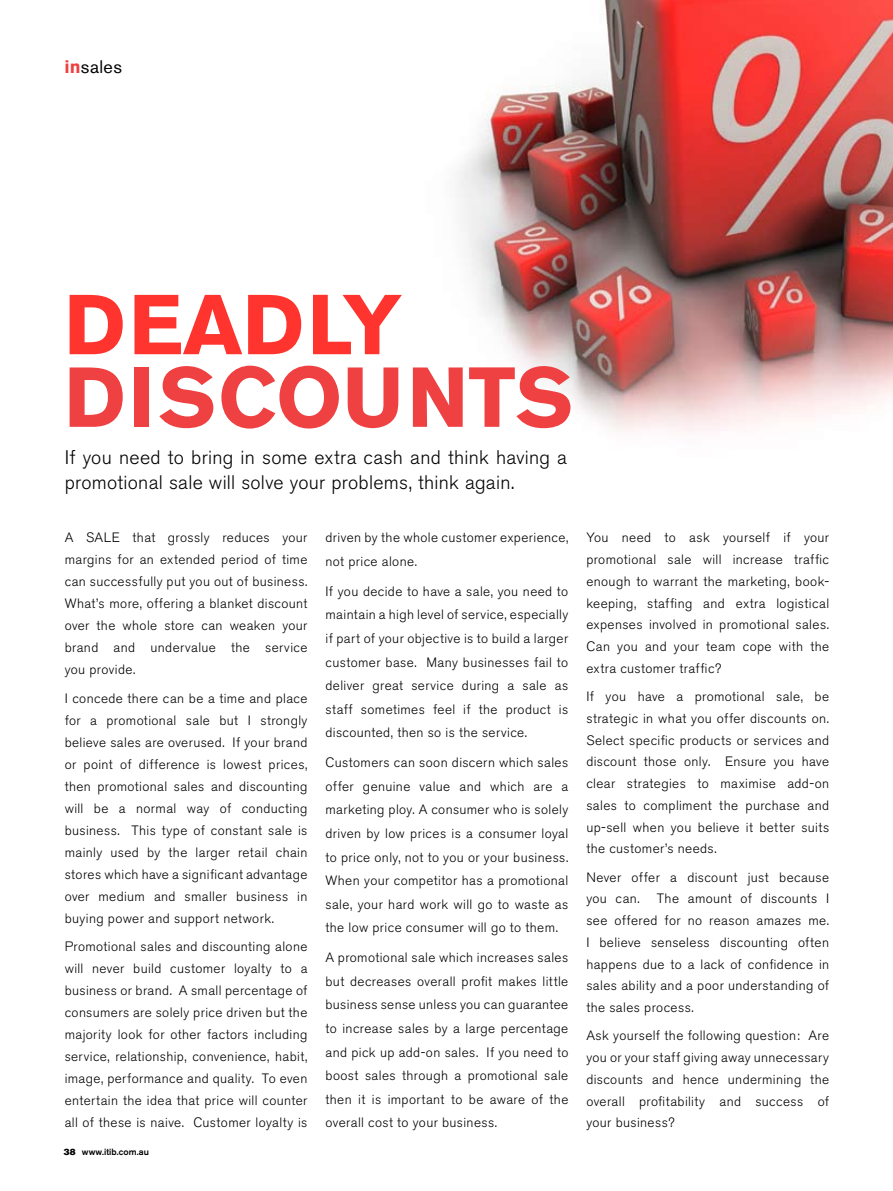
<style>
.page{position:relative;width:893px;height:1191px;background:#fff}
.page>*{position:absolute;margin:0;border:0;box-sizing:border-box;transform-origin:0 0}
.t1{font:700 84px "Akzidenz Grotesk BE";color:#ef4042}
.t2{font:700 84px "Akzidenz Grotesk BE";color:#ff342e}
.t3{font:300 19.5px/25.5px "Akzidenz Grotesk BE";letter-spacing:.015em;color:#000}
.t4{font:18px "Akzidenz Grotesk BE";letter-spacing:.025em;color:#000}
.t5{font:300 13.5px/22px "Akzidenz Grotesk BE";letter-spacing:.03em;color:#000;text-align:justify}
.t6{font:500 9px "Akzidenz Grotesk BE";letter-spacing:.01em;color:#000}
.s1{font-weight:700;color:#ef4042}
.s2{font-family:"Akzidenz Grotesk BE Super";font-weight:400}
</style>
<div class="page">
<img style="left:459px;top:0;width:434px;height:433px">
<h3 class="t4" style="left:65px;top:56px;width:59px"><span class="s1">IN</span>sales</h3>
<h1 class="t2" style="left:64px;top:276px;width:59px">DEA</h1>
<h1 class="t2" style="left:242px;top:276px;width:161px">DLY</h1>
<h1 class="t1" style="left:64px;top:349px;width:57px">DISCOUNTS</h1>
<h2 class="t3" style="left:65px;top:445px;width:504px">If you need to bring in some extra cash and think having a promotional sale will solve your problems, think again.</h2>
<p class="t5" style="left:65px;top:527px;width:244px">A SALE that grossly reduces your margins for an extended period of time can successfully put you out of business.<br>What’s more, offering a blanket discount over the whole store can weaken your brand and undervalue the service you provide.</p>
<p class="t5" style="left:65px;top:687px;width:244px">I concede there can be a time and place for a promotional sale but I strongly believe sales are overused. If your brand or point of difference is lowest prices, then promotional sales and discounting will be a normal way of conducting business. This type of constant sale is mainly used by the larger retail chain stores which have a significant advantage over medium and smaller business in buying power and support network.</p>
<p class="t5" style="left:65px;top:935px;width:244px">Promotional sales and discounting alone will never build customer loyalty to a business or brand. A small percentage of consumers are solely price driven but the majority look for other factors including service, relationship, convenience, habit, image, performance and quality. To even entertain the idea that price will counter all of these is naive. Customer loyalty is</p>
<p class="t6" style="left:64px;top:1146px;width:87px"><span class="s2">38</span> www.itib.com.au</p>
<p class="t5" style="left:326px;top:526px;width:244px;line-height:23.5px">driven by the whole customer experience, not price alone.</p>
<p class="t5" style="left:326px;top:579px;width:244px;line-height:23.5px">If you decide to have a sale, you need to maintain a high level of service, especially if part of your objective is to build a larger customer base. Many businesses fail to deliver great service during a sale as staff sometimes feel if the product is discounted, then so is the service.</p>
<p class="t5" style="left:326px;top:751px;width:244px;line-height:23.5px">Customers can soon discern which sales offer genuine value and which are a marketing ploy. A consumer who is solely driven by low prices is a consumer loyal to price only, not to you or your business.<br>When your competitor has a promotional sale, your hard work will go to waste as the low price consumer will go to them.</p>
<p class="t5" style="left:326px;top:946px;width:244px;line-height:23.5px">A promotional sale which increases sales but decreases overall profit makes little business sense unless you can guarantee to increase sales by a large percentage and pick up add-on sales. If you need to boost sales through a promotional sale then it is important to be aware of the overall cost to your business.</p>
<p class="t5" style="left:586px;top:527px;width:244px">You need to ask yourself if your promotional sale will increase traffic enough to warrant the marketing, book&shy;keeping, staffing and extra logistical expenses involved in promotional sales.<br>Can you and your team cope with the extra customer traffic?</p>
<p class="t5" style="left:586px;top:686px;width:244px">If you have a promotional sale, be strategic in what you offer discounts on.<br>Select specific products or services and discount those only. Ensure you have clear strategies to maximise add-on sales to compliment the purchase and up-sell when you believe it better suits the customer’s needs.</p>
<p class="t5" style="left:586px;top:866px;width:244px">Never offer a discount just because you can.</p>
<p class="t5" style="left:586px;top:888px;width:244px;text-indent:70px">The amount of discounts I see offered for no reason amazes me.<br>I believe senseless discounting often happens due to a lack of confidence in sales ability and a poor understanding of the sales process.</p>
<p class="t5" style="left:586px;top:1025px;width:244px">Ask yourself the following question: Are you or your staff giving away unnecessary discounts and hence undermining the overall profitability and success of your business?</p>
</div>
